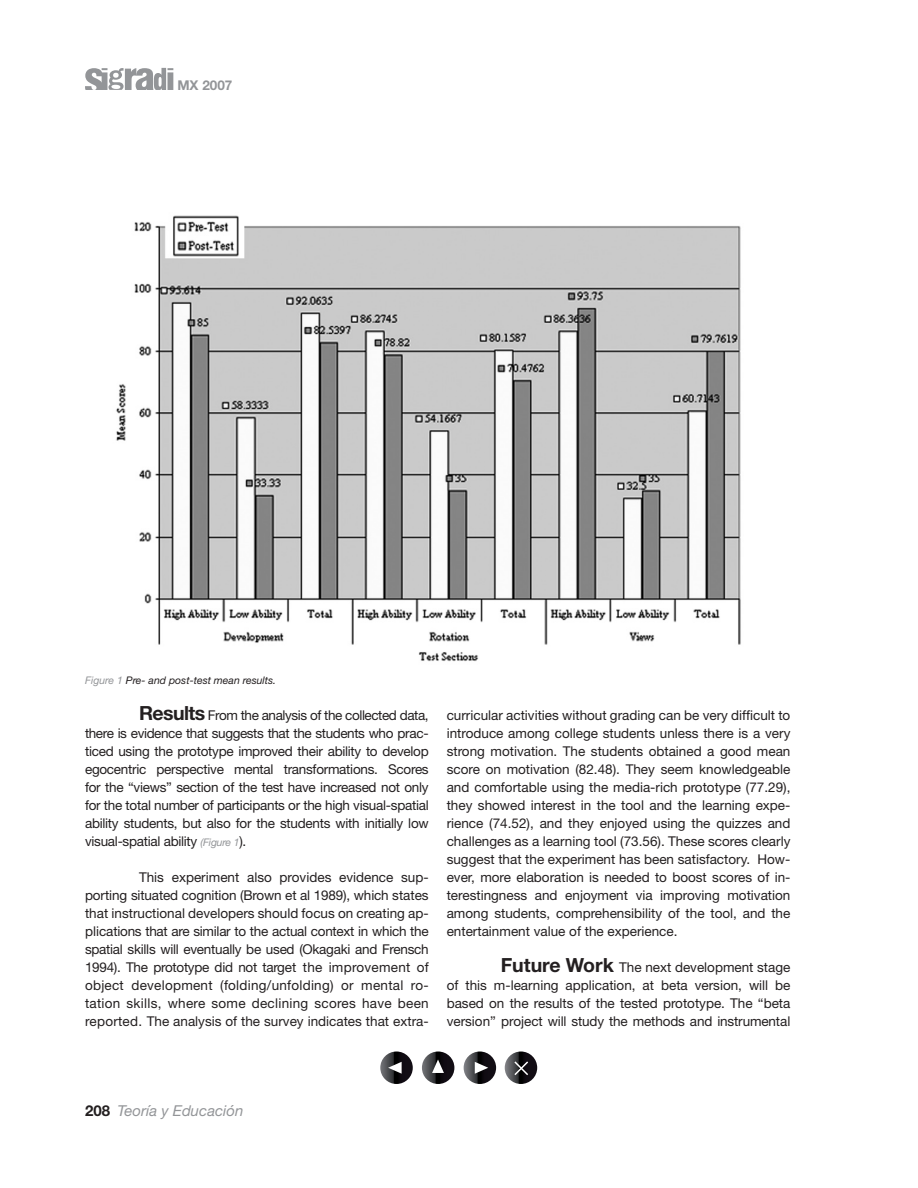
<style>
.page{position:relative;width:918px;height:1188px;background:#fff}
.page>*{position:absolute;margin:0;border:0;box-sizing:border-box;transform-origin:0 0}
.t1{font:italic 15px "Helvetica Neue";color:#939598}
.t2{font:700 15px "Helvetica Neue";color:#231f20}
.t3{font:13.5px/18px "Helvetica Neue";color:#231f20;text-align:justify}
.t4{font:700 13.5px "Helvetica Neue";color:#939598}
.t5{font:italic 10.5px "Helvetica Neue";color:#231f20}
.s1{color:#939598}
.s2{font-weight:700;font-size:19.5px}
.s3{font-style:italic;font-size:10.5px;color:#939598}
</style>
<div class="page">
<svg style="left:85px;top:68px;width:88px;height:22px"></svg>
<img style="left:116px;top:215px;width:625px;height:447px">
<svg style="left:380px;top:1052px;width:33px;height:32px"></svg>
<svg style="left:388px;top:1062px;width:14px;height:12px"></svg>
<svg style="left:422px;top:1052px;width:32px;height:32px"></svg>
<svg style="left:432px;top:1059px;width:12px;height:14px"></svg>
<svg style="left:464px;top:1052px;width:32px;height:32px"></svg>
<svg style="left:475px;top:1062px;width:13px;height:12px"></svg>
<svg style="left:505px;top:1052px;width:32px;height:32px"></svg>
<svg style="left:513px;top:1060px;width:17px;height:17px"></svg>
<p class="t4" style="left:177px;top:80px;width:57px">MX 2007</p>
<p class="t5" style="left:85px;top:677px;width:193px"><span class="s1">Figure 1</span> Pre- and post-test mean results.</p>
<p class="t3" style="left:85px;top:708px;width:345px;text-indent:54px"><span class="s2">Results</span> From the analysis of the collected data, there is evidence that suggests that the students who prac&shy;ticed using the prototype improved their ability to develop egocentric perspective mental transformations. Scores for the “views” section of the test have increased not only for the total number of participants or the high visual-spatial ability students, but also for the students with initially low visual-spatial ability <span class="s3">(Figure 1</span>).</p>
<p class="t3" style="left:85px;top:870px;width:345px;text-indent:54px">This experiment also provides evidence sup&shy;porting situated cognition (Brown et al 1989), which states that instructional developers should focus on creating ap&shy;plications that are similar to the actual context in which the spatial skills will eventually be used (Okagaki and Frensch 1994). The prototype did not target the improvement of object development (folding/unfolding) or mental ro&shy;tation skills, where some declining scores have been reported. The analysis of the survey indicates that extra-</p>
<p class="t3" style="left:447px;top:708px;width:345px">curricular activities without grading can be very difficult to introduce among college students unless there is a very strong motivation. The students obtained a good mean score on motivation (82.48). They seem knowledgeable and comfortable using the media-rich prototype (77.29), they showed interest in the tool and the learning expe&shy;rience (74.52), and they enjoyed using the quizzes and challenges as a learning tool (73.56). These scores clearly suggest that the experiment has been satisfactory. How&shy;ever, more elaboration is needed to boost scores of in&shy;terestingness and enjoyment via improving motivation among students, comprehensibility of the tool, and the entertainment value of the experience.</p>
<p class="t3" style="left:447px;top:960px;width:345px;text-indent:54px"><span class="s2">Future Work</span> The next development stage of this m-learning application, at beta version, will be based on the results of the tested prototype. The “beta version” project will study the methods and instrumental</p>
<p class="t2" style="left:85px;top:1105px;width:27px">208</p>
<p class="t1" style="left:118px;top:1105px;width:127px">Teoría y Educación</p>
</div>
